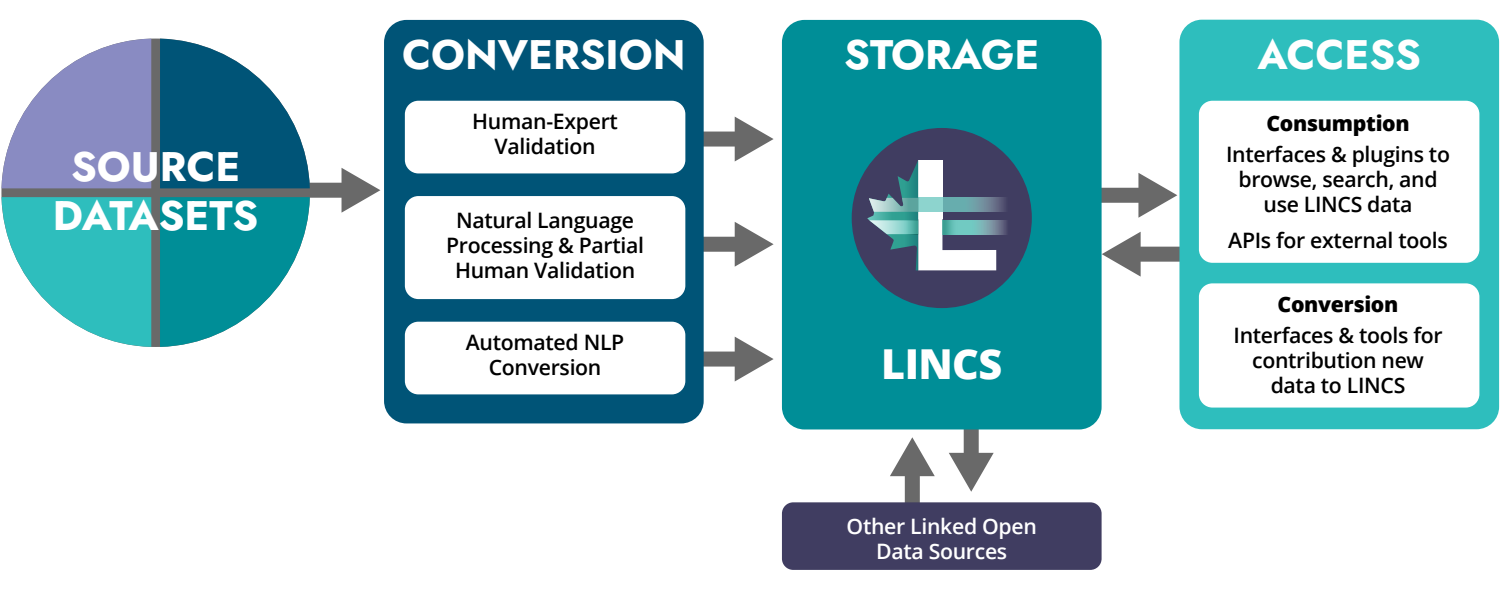
<style>
.page{position:relative;width:1501px;height:589px;background:#fff}
.page>*{position:absolute;margin:0;border:0;box-sizing:border-box;transform-origin:0 0}
.t1{font:700 41.25px/48.8px "Jost";color:#fff;text-align:center}
.t2{font:800 41.25px "Open Sans";letter-spacing:-.015em;color:#fff}
.t3{font:600 21.25px/25px "Open Sans";letter-spacing:-.015em;color:#000;text-align:center}
.t4{font:600 21.25px/25px "Open Sans";letter-spacing:-.015em;color:#fff;text-align:center}
.t5{font:800 21.25px "Open Sans";letter-spacing:-.015em;color:#000}
</style>
<div class="page">
<div style="left:1px;top:39px;width:309px;height:308px;background:#696969;border-radius:50%"></div>
<div style="left:308px;top:183px;width:40px;height:15px;background:#696969"></div>
<svg style="left:341px;top:168px;width:39px;height:45px"></svg>
<div style="left:692px;top:131px;width:49px;height:15px;background:#696969"></div>
<svg style="left:734px;top:117px;width:39px;height:44px"></svg>
<div style="left:692px;top:237px;width:49px;height:15px;background:#696969"></div>
<svg style="left:734px;top:222px;width:39px;height:45px"></svg>
<div style="left:904px;top:469px;width:15px;height:49px;background:#696969"></div>
<svg style="left:890px;top:437px;width:44px;height:39px"></svg>
<div style="left:963px;top:410px;width:15px;height:49px;background:#696969"></div>
<svg style="left:949px;top:453px;width:44px;height:38px"></svg>
<div style="left:1133px;top:246px;width:49px;height:15px;background:#696969"></div>
<svg style="left:1101px;top:232px;width:39px;height:44px"></svg>
<div style="left:1096px;top:188px;width:48px;height:15px;background:#696969"></div>
<svg style="left:1138px;top:173px;width:39px;height:45px"></svg>
<div style="left:692px;top:351px;width:49px;height:15px;background:#696969"></div>
<svg style="left:734px;top:336px;width:39px;height:45px"></svg>
<div style="left:384px;top:20px;width:319px;height:403px;background:#005477;border-radius:22px"></div>
<div style="left:781px;top:20px;width:320px;height:409px;background:#008e97;border-radius:23px"></div>
<div style="left:781px;top:502px;width:320px;height:68px;background:#403d61;border-radius:11px"></div>
<div style="left:1179px;top:20px;width:319px;height:409px;background:#2ebebd;border-radius:22px"></div>
<div style="left:405px;top:101px;width:280px;height:72px;background:#fff;border-radius:14px"></div>
<div style="left:405px;top:196px;width:280px;height:103px;background:#fff;border-radius:14px"></div>
<div style="left:405px;top:321px;width:280px;height:73px;background:#fff;border-radius:14px"></div>
<div style="left:1198px;top:101px;width:280px;height:162px;background:#fff;border-radius:14px"></div>
<div style="left:1198px;top:283px;width:280px;height:124px;background:#fff;border-radius:14px"></div>
<div style="left:851px;top:128px;width:180px;height:180px;background:#403d61;border-radius:50%"></div>
<svg style="left:996px;top:220px;width:11px;height:14px"></svg>
<svg style="left:996px;top:198px;width:10px;height:14px"></svg>
<svg style="left:867px;top:160px;width:129px;height:110px"></svg>
<svg style="left:942px;top:220px;width:15px;height:14px"></svg>
<svg style="left:2px;top:39px;width:149px;height:149px"></svg>
<svg style="left:160px;top:39px;width:150px;height:149px"></svg>
<svg style="left:2px;top:197px;width:149px;height:150px"></svg>
<svg style="left:160px;top:197px;width:150px;height:150px"></svg>
<h1 class="t1" style="left:53px;top:143px;width:207px">SOURCE<br>DATASETS</h1>
<h1 class="t1" style="left:402px;top:30px;width:284px">CONVERSION</h1>
<h1 class="t1" style="left:844px;top:30px;width:196px">STORAGE</h1>
<h1 class="t1" style="left:1257px;top:30px;width:165px">ACCESS</h1>
<p class="t3" style="left:472px;top:108px;width:147px">Human-Expert<br>Validation</p>
<p class="t5" style="left:1266px;top:107px;width:145px">Consumption</p>
<p class="t3" style="left:1225px;top:141px;width:225px">Interfaces &amp; plugins to browse, search, and use LINCS data</p>
<p class="t3" style="left:1227px;top:227px;width:221px">APIs for external tools</p>
<p class="t3" style="left:446px;top:208px;width:199px">Natural Language<br>Processing &amp; Partial<br>Human Validation</p>
<p class="t3" style="left:466px;top:329px;width:160px">Automated NLP<br>Conversion</p>
<h1 class="t2" style="left:881px;top:332px;width:122px">LINCS</h1>
<p class="t4" style="left:846px;top:513px;width:192px">Other Linked Open<br>Data Sources</p>
<p class="t5" style="left:1277px;top:288px;width:122px">Conversion</p>
<p class="t3" style="left:1233px;top:322px;width:210px">Interfaces &amp; tools for contribution new data to LINCS</p>
</div>
